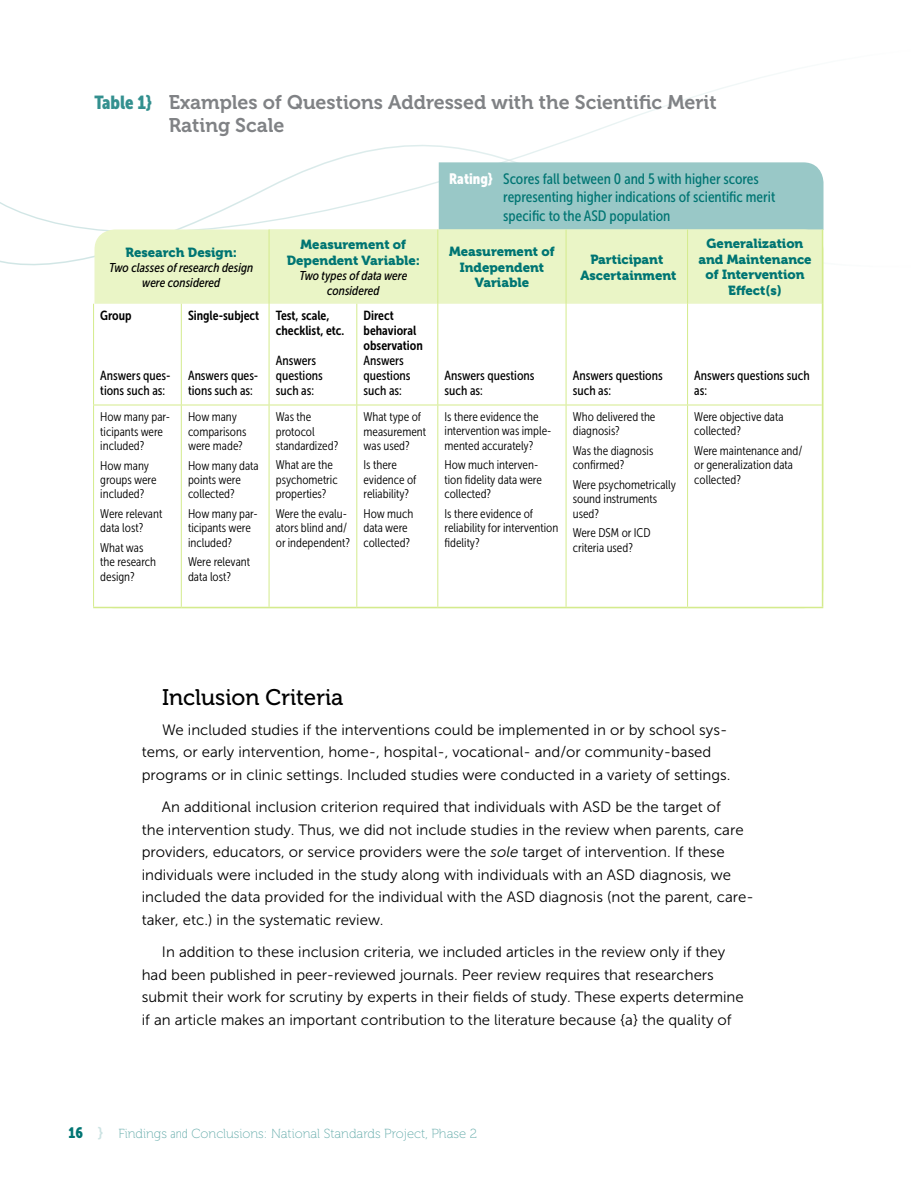
<style>
.page{position:relative;width:918px;height:1188px;background:#fff}
.page>*{position:absolute;margin:0;border:0;box-sizing:border-box;transform-origin:0 0}
.t1{font:22.5px "Museo 500";color:#000}
.t2{font:19.65px/22.5px "Museo 700";color:#808285}
.t3{font:15px/22.5px "Museo Sans 300";color:#000}
.t4{font:15px/18.8px "Museo Sans Cond 500";color:#007573}
.t5{font:13.2px/15px "Museo Sans Cond 500";color:#000}
.t6{font:13.2px/15.9px "Museo 900";color:#007573;text-align:center}
.t7{font:13.2px/15px "Museo Sans Cond 700";color:#000}
.t8{font:13.2px "Museo 100";color:#66acab}
.t9{font:italic 12.75px/15px "Museo Sans Cond 500";color:#000;text-align:center}
.t10{font:12.6px/14.4px "Museo Sans Cond 300";color:#000}
.s1{font-family:"Museo Sans Cond 900";font-size:18.75px;color:#33908f}
.s2{font-family:"Museo Sans Cond 900";color:#fff}
.s3{font-style:italic}
.s4{font-family:"Museo Sans Cond 900";font-size:15px;color:#007573}
.s5{font-family:"Museo Sans 700";font-size:15px;color:#cce3e3}
.s6{font-family:"Museo Sans Cond 100"}
</style>
<div class="page">
<svg style="left:0;top:145px;width:555px;height:121px"></svg>
<div style="left:94px;top:230px;width:730px;height:378px;background:#eaf5c6;border-radius:20px"></div>
<svg style="left:269px;top:162px;width:555px;height:142px"></svg>
<div style="left:94px;top:304px;width:728px;height:303px;background:#fff"></div>
<hr style="left:269px;top:230px;width:1px;height:74px;background:#d4eb8d">
<hr style="left:437px;top:230px;width:1px;height:74px;background:#d4eb8d">
<hr style="left:566px;top:230px;width:1px;height:74px;background:#d4eb8d">
<hr style="left:687px;top:230px;width:1px;height:74px;background:#d4eb8d">
<hr style="left:822px;top:230px;width:1px;height:74px;background:#d4eb8d">
<hr style="left:93px;top:304px;width:1px;height:101px;background:#d4eb8d">
<hr style="left:181px;top:304px;width:1px;height:101px;background:#d4eb8d">
<hr style="left:269px;top:304px;width:1px;height:101px;background:#d4eb8d">
<hr style="left:356px;top:304px;width:1px;height:101px;background:#d4eb8d">
<hr style="left:437px;top:304px;width:1px;height:101px;background:#d4eb8d">
<hr style="left:566px;top:304px;width:1px;height:101px;background:#d4eb8d">
<hr style="left:687px;top:304px;width:1px;height:101px;background:#d4eb8d">
<hr style="left:822px;top:304px;width:1px;height:101px;background:#d4eb8d">
<hr style="left:93px;top:405px;width:1px;height:202px;background:#d4eb8d">
<hr style="left:93px;top:405px;width:88px;height:1px;background:#d4eb8d">
<hr style="left:93px;top:607px;width:88px;height:1px;background:#d4eb8d">
<hr style="left:181px;top:405px;width:1px;height:202px;background:#d4eb8d">
<hr style="left:181px;top:405px;width:88px;height:1px;background:#d4eb8d">
<hr style="left:181px;top:607px;width:88px;height:1px;background:#d4eb8d">
<hr style="left:269px;top:405px;width:1px;height:202px;background:#d4eb8d">
<hr style="left:269px;top:405px;width:88px;height:1px;background:#d4eb8d">
<hr style="left:269px;top:607px;width:88px;height:1px;background:#d4eb8d">
<hr style="left:356px;top:405px;width:1px;height:202px;background:#d4eb8d">
<hr style="left:357px;top:405px;width:81px;height:1px;background:#d4eb8d">
<hr style="left:357px;top:607px;width:81px;height:1px;background:#d4eb8d">
<hr style="left:437px;top:405px;width:1px;height:202px;background:#d4eb8d">
<hr style="left:438px;top:405px;width:128px;height:1px;background:#d4eb8d">
<hr style="left:438px;top:607px;width:128px;height:1px;background:#d4eb8d">
<hr style="left:566px;top:405px;width:1px;height:202px;background:#d4eb8d">
<hr style="left:566px;top:405px;width:122px;height:1px;background:#d4eb8d">
<hr style="left:566px;top:607px;width:122px;height:1px;background:#d4eb8d">
<hr style="left:687px;top:405px;width:1px;height:202px;background:#d4eb8d">
<hr style="left:688px;top:405px;width:134px;height:1px;background:#d4eb8d">
<hr style="left:822px;top:405px;width:1px;height:202px;background:#d4eb8d">
<hr style="left:688px;top:607px;width:135px;height:1px;background:#d4eb8d">
<h2 class="t2" style="left:169px;top:91px;width:549px;text-indent:-74px"><span class="s1">Table 1}</span> Examples of Questions Addressed with the Scientific Merit<br>Rating Scale</h2>
<p class="t4" style="left:503px;top:169px;width:274px;text-indent:-54px"><span class="s2">Rating}</span> Scores fall between 0 and 5 with higher scores representing higher indications of scientific merit specific to the ASD population</p>
<p class="t6" style="left:126px;top:244px;width:113px">Research Design:</p>
<p class="t9" style="left:109px;top:260px;width:146px">Two classes of research design were considered</p>
<p class="t6" style="left:287px;top:236px;width:135px">Measurement of<br>Dependent Variable:</p>
<p class="t9" style="left:300px;top:268px;width:109px">Two types of data were considered</p>
<p class="t6" style="left:449px;top:243px;width:107px">Measurement of<br>Independent<br>Variable</p>
<p class="t6" style="left:581px;top:251px;width:97px">Participant<br>Ascertainment</p>
<p class="t6" style="left:698px;top:235px;width:115px">Generalization and Maintenance of Intervention<br>Effect(s)</p>
<p class="t7" style="left:100px;top:308px;width:33px">Group</p>
<p class="t5" style="left:100px;top:368px;width:72px">Answers ques&shy;tions such as:</p>
<p class="t7" style="left:188px;top:308px;width:73px">Single-subject</p>
<p class="t5" style="left:188px;top:368px;width:72px">Answers ques&shy;tions such as:</p>
<p class="t7" style="left:276px;top:308px;width:70px">Test, scale, checklist, etc.</p>
<p class="t5" style="left:276px;top:353px;width:49px">Answers questions such as:</p>
<p class="t7" style="left:364px;top:308px;width:61px">Direct behavioral observation</p>
<p class="t5" style="left:364px;top:353px;width:49px">Answers questions such as:</p>
<p class="t5" style="left:445px;top:368px;width:92px">Answers questions such as:</p>
<p class="t5" style="left:573px;top:368px;width:92px">Answers questions such as:</p>
<p class="t5" style="left:694px;top:368px;width:117px">Answers questions such as:</p>
<p class="t10" style="left:100px;top:410px;width:71px">How many par&shy;ticipants were included?</p>
<p class="t10" style="left:100px;top:458px;width:58px">How many groups were included?</p>
<p class="t10" style="left:100px;top:507px;width:63px">Were relevant data lost?</p>
<p class="t10" style="left:100px;top:540px;width:57px">What was the research design?</p>
<p class="t10" style="left:188px;top:410px;width:60px">How many comparisons were made?</p>
<p class="t10" style="left:188px;top:458px;width:72px">How many data points were collected?</p>
<p class="t10" style="left:188px;top:506px;width:71px">How many par&shy;ticipants were included?</p>
<p class="t10" style="left:188px;top:555px;width:63px">Were relevant data lost?</p>
<p class="t10" style="left:276px;top:410px;width:64px">Was the protocol standardized?</p>
<p class="t10" style="left:276px;top:458px;width:63px">What are the psychometric properties?</p>
<p class="t10" style="left:276px;top:506px;width:76px">Were the evalu&shy;ators blind and/ or independent?</p>
<p class="t10" style="left:364px;top:410px;width:64px">What type of measurement was used?</p>
<p class="t10" style="left:364px;top:458px;width:54px">Is there evidence of reliability?</p>
<p class="t10" style="left:364px;top:506px;width:51px">How much data were collected?</p>
<p class="t10" style="left:445px;top:410px;width:109px">Is there evidence the intervention was imple&shy;mented accurately?</p>
<p class="t10" style="left:445px;top:458px;width:99px">How much interven&shy;tion fidelity data were collected?</p>
<p class="t10" style="left:445px;top:506px;width:115px">Is there evidence of reliability for intervention fidelity?</p>
<p class="t10" style="left:573px;top:410px;width:84px">Who delivered the diagnosis?</p>
<p class="t10" style="left:573px;top:444px;width:82px">Was the diagnosis confirmed?</p>
<p class="t10" style="left:573px;top:477px;width:105px">Were psychometrically sound instruments used?</p>
<p class="t10" style="left:573px;top:526px;width:79px">Were DSM or ICD criteria used?</p>
<p class="t10" style="left:694px;top:410px;width:91px">Were objective data collected?</p>
<p class="t10" style="left:694px;top:444px;width:110px">Were maintenance and/ or generalization data collected?</p>
<h1 class="t1" style="left:162px;top:685px;width:183px">Inclusion Criteria</h1>
<p class="t3" style="left:142px;top:718px;width:590px;text-indent:20px">We included studies if the interventions could be implemented in or by school sys&shy;tems, or early intervention, home-, hospital-, vocational- and/or community-based programs or in clinic settings. Included studies were conducted in a variety of settings.</p>
<p class="t3" style="left:142px;top:796px;width:613px;text-indent:20px">An additional inclusion criterion required that individuals with ASD be the target of<br>the intervention study. Thus, we did not include studies in the review when parents, care providers, educators, or service providers were the <span class="s3">sole</span> target of intervention. If these individuals were included in the study along with individuals with an ASD diagnosis, we included the data provided for the individual with the ASD diagnosis (not the parent, care&shy;taker, etc.) in the systematic review.</p>
<p class="t3" style="left:142px;top:941px;width:604px;text-indent:20px">In addition to these inclusion criteria, we included articles in the review only if they had been published in peer-reviewed journals. Peer review requires that researchers submit their work for scrutiny by experts in their fields of study. These experts determine if an article makes an important contribution to the literature because {a} the quality of</p>
<p class="t8" style="left:69px;top:1126px;width:410px"><span class="s4">16</span> <span class="s5">}</span> Findings <span class="s6">and</span> Conclusions: National Standards Project, Phase 2</p>
</div>
